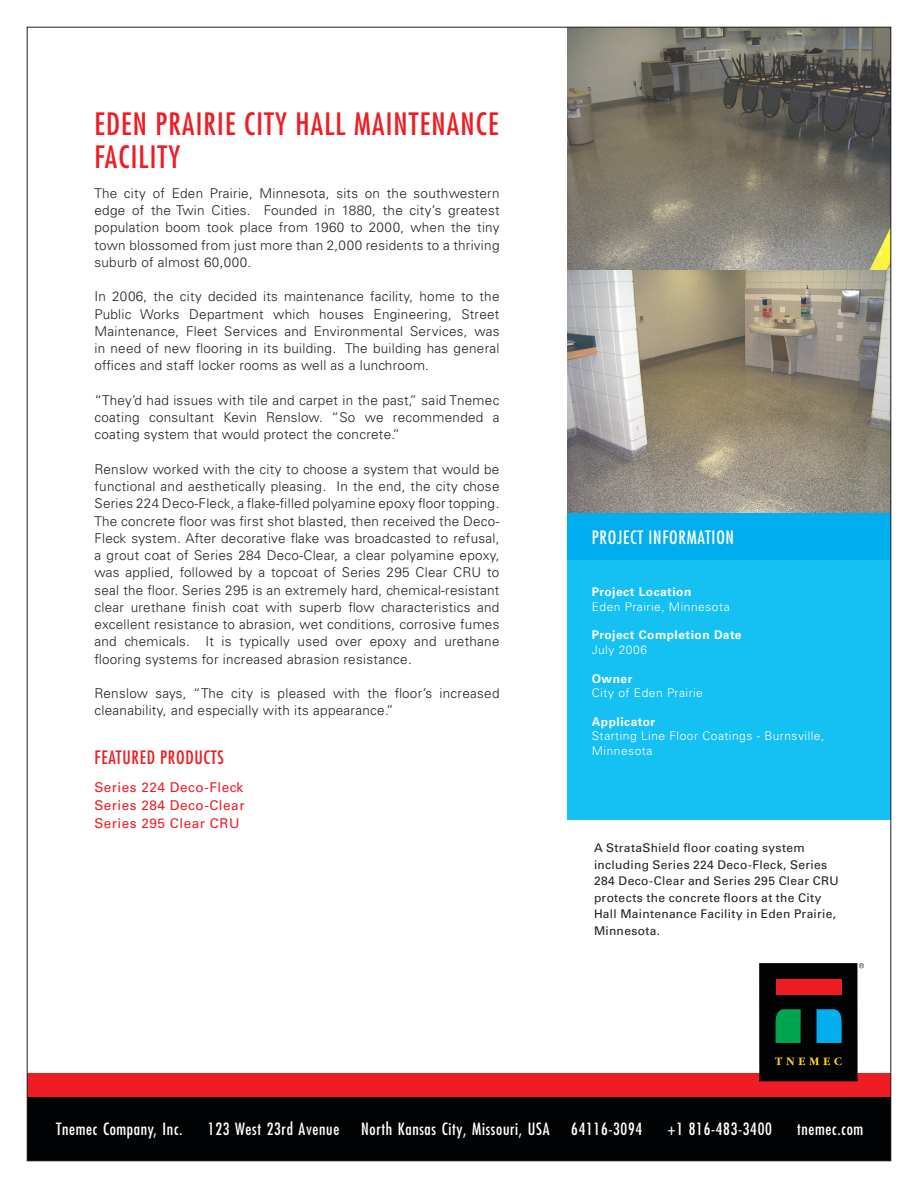
<style>
.page{position:relative;width:918px;height:1188px;background:#fff}
.page>*{position:absolute;margin:0;border:0;box-sizing:border-box;transform-origin:0 0}
.t1{font:condensed 30px/33px "Futura Std";letter-spacing:.04em;color:#ee1d23}
.t2{font:condensed 18px "Futura Std";letter-spacing:.04em;color:#fff}
.t3{font:condensed 18px "Futura Std";letter-spacing:.04em;color:#ee1d23}
.t4{font:condensed 16.5px "Futura Std";letter-spacing:.04em;color:#fff}
.t5{font:300 13.5px/17.2px "Univers LT Std";letter-spacing:.02em;color:#231f20;text-align:justify}
.t6{font:13.5px "Univers LT Std";letter-spacing:.04em;color:#ee1d23}
.Body_on_White{font:12px/16.5px "Univers LT Std";letter-spacing:.03em;color:#231f20}
.t7{font:300 12px/14.4px "Univers LT Std";letter-spacing:.04em;color:#fff}
.t8{font:700 12px "Univers LT Std";letter-spacing:.04em;color:#fff}
</style>
<div class="page">
<div style="left:27px;top:1097px;width:864px;height:64px;background:#010203"></div>
<div style="left:27px;top:1074px;width:864px;height:23px;background:#ee1d23"></div>
<div style="left:567px;top:513px;width:324px;height:48px;background:#00aeef"></div>
<div style="left:567px;top:561px;width:324px;height:259px;background:#15c0f2"></div>
<img style="left:567px;top:270px;width:322px;height:243px">
<svg style="left:567px;top:29px;width:322px;height:241px;background:#777469"></svg>
<div style="left:759px;top:963px;width:99px;height:118px;background:#010203"></div>
<div style="left:776px;top:979px;width:65px;height:15px;background:#ee1d23"></div>
<svg style="left:775px;top:1009px;width:26px;height:34px"></svg>
<svg style="left:817px;top:1009px;width:25px;height:34px"></svg>
<svg style="left:775px;top:1057px;width:67px;height:8px"></svg>
<svg style="left:859px;top:963px;width:5px;height:5px"></svg>
<p class="t1" style="left:94px;top:108px;width:405px">EDEN PRAIRIE CITY HALL MAINTENANCE<br>FACILITY</p>
<p class="t5" style="left:94px;top:184px;width:407px">The city of Eden Prairie, Minnesota, sits on the southwestern edge of the Twin Cities. Founded in 1880, the city’s greatest population boom took place from 1960 to 2000, when the tiny town blossomed from just more than 2,000 residents to a thriving suburb of almost 60,000.</p>
<p class="t5" style="left:94px;top:288px;width:407px">In 2006, the city decided its maintenance facility, home to the Public Works Department which houses Engineering, Street Maintenance, Fleet Services and Environmental Services, was in need of new flooring in its building. The building has general offices and staff locker rooms as well as a lunchroom.</p>
<p class="t5" style="left:94px;top:392px;width:407px">“They’d had issues with tile and carpet in the past,” said Tnemec coating consultant Kevin Renslow. “So we recommended a coating system that would protect the concrete.”</p>
<p class="t5" style="left:94px;top:461px;width:407px">Renslow worked with the city to choose a system that would be functional and aesthetically pleasing. In the end, the city chose Series 224 Deco-Fleck, a flake-filled polyamine epoxy floor topping.<br>The concrete floor was first shot blasted, then received the Deco-Fleck system. After decorative flake was broadcasted to refusal, a grout coat of Series 284 Deco-Clear, a clear polyamine epoxy, was applied, followed by a topcoat of Series 295 Clear CRU to seal the floor. Series 295 is an extremely hard, chemical-resistant clear urethane finish coat with superb flow characteristics and excellent resistance to abrasion, wet conditions, corrosive fumes and chemicals. It is typically used over epoxy and urethane flooring systems for increased abrasion resistance.</p>
<p class="t5" style="left:94px;top:685px;width:407px">Renslow says, “The city is pleased with the floor’s increased cleanability, and especially with its appearance.”</p>
<p class="t3" style="left:94px;top:746px;width:131px">FEATURED PRODUCTS</p>
<p class="t6" style="left:94px;top:780px;width:150px">Series 224 Deco-Fleck</p>
<p class="t6" style="left:94px;top:798px;width:152px">Series 284 Deco-Clear</p>
<p class="t6" style="left:94px;top:816px;width:147px">Series 295 Clear CRU</p>
<p class="t2" style="left:592px;top:526px;width:144px">PROJECT INFORMATION</p>
<p class="t8" style="left:592px;top:585px;width:101px">Project Location</p>
<p class="t7" style="left:592px;top:599px;width:139px">Eden Prairie, Minnesota</p>
<p class="t8" style="left:592px;top:628px;width:151px">Project Completion Date</p>
<p class="t7" style="left:592px;top:642px;width:57px">July 2006</p>
<p class="t8" style="left:592px;top:671px;width:42px">Owner</p>
<p class="t7" style="left:592px;top:686px;width:113px">City of Eden Prairie</p>
<p class="t8" style="left:592px;top:715px;width:65px">Applicator</p>
<p class="t7" style="left:592px;top:729px;width:234px">Starting Line Floor Coatings - Burnsville,<br>Minnesota</p>
<p class="Body_on_White" style="left:594px;top:840px;width:246px">A StrataShield floor coating system including Series 224 Deco-Fleck, Series 284 Deco-Clear and Series 295 Clear CRU protects the concrete floors at the City Hall Maintenance Facility in Eden Prairie, Minnesota.</p>
<p class="t4" style="left:56px;top:1119px;width:128px">Tnemec Company, Inc.</p>
<p class="t4" style="left:208px;top:1119px;width:133px">123 West 23rd Avenue</p>
<p class="t4" style="left:361px;top:1119px;width:190px">North Kansas City, Missouri, USA</p>
<p class="t4" style="left:571px;top:1119px;width:72px">64116-3094</p>
<p class="t4" style="left:668px;top:1119px;width:106px">+1 816-483-3400</p>
<p class="t4" style="left:797px;top:1119px;width:68px">tnemec.com</p>
</div>
